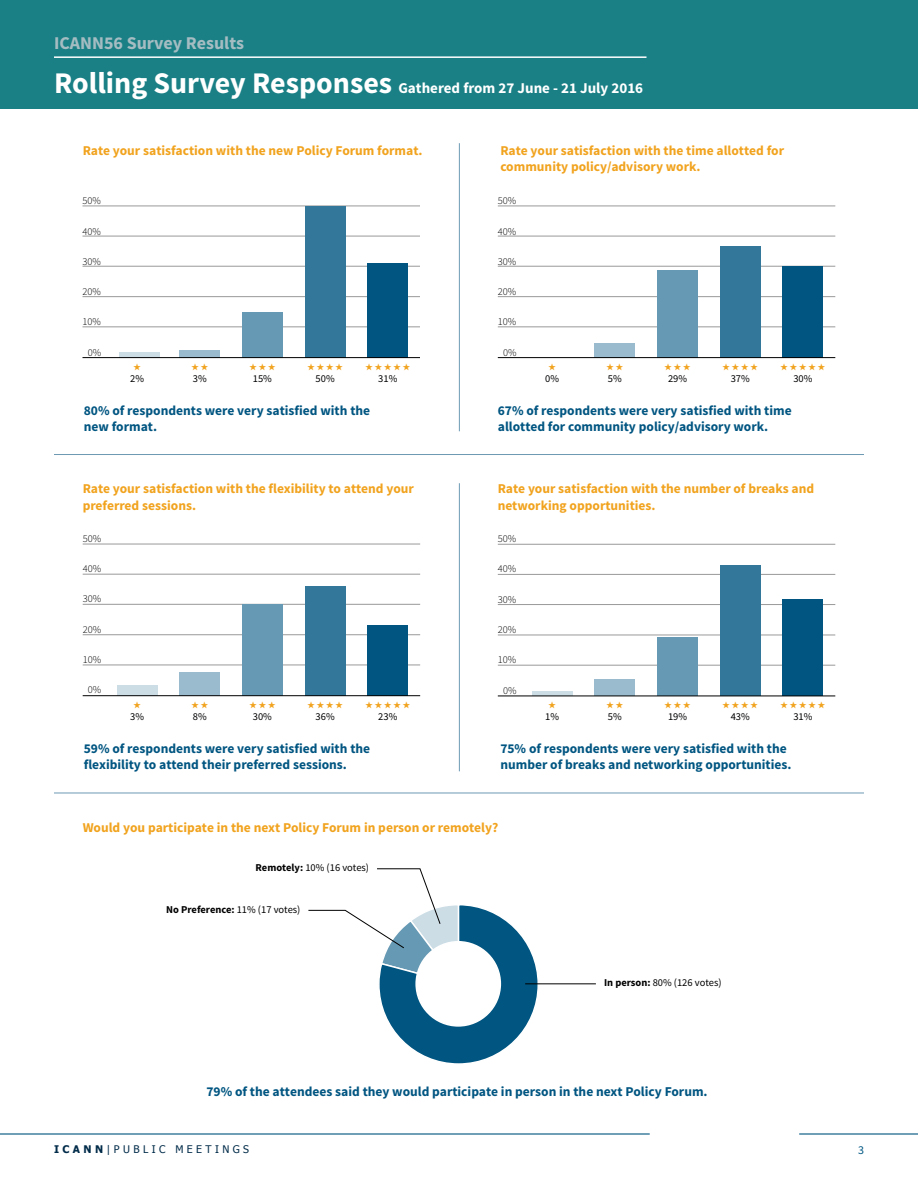
<style>
.page{position:relative;width:918px;height:1188px;background:#fff}
.page>*{position:absolute;margin:0;border:0;box-sizing:border-box;transform-origin:0 0}
.t1{font:700 18px "Source Sans Pro";color:#a5bdc2}
.t2{font:700 15px "Source Sans Pro";color:#fff}
.t3{font:700 13.5px/16.2px "Source Sans Pro";color:#005581}
.t4{font:700 13.5px/16.2px "Source Sans Pro";color:#f1a31e}
.t5{font:12px "Source Sans Pro";color:#005783}
.t6{font:10.5px "Source Sans Pro";color:#000}
.t7{font:300 10.5px "Source Sans Pro";color:#000}
.t8{font:700 10.5px "Source Sans Pro";letter-spacing:-.005em;color:#000}
.t9{font:10.5px "Tahoma";letter-spacing:.325em;color:#002b49}
.s1{font-size:30px}
.s2{font-weight:700}
.s3{font-weight:400}
</style>
<div class="page">
<hr style="left:0;top:1133px;width:650px;height:2px;background:#005581">
<hr style="left:799px;top:1133px;width:119px;height:2px;background:#005581">
<hr style="left:82px;top:266px;width:338px;height:1px;background:#999">
<hr style="left:82px;top:236px;width:338px;height:1px;background:#999">
<hr style="left:82px;top:206px;width:338px;height:1px;background:#999">
<hr style="left:82px;top:327px;width:338px;height:1px;background:#999">
<hr style="left:82px;top:296px;width:338px;height:1px;background:#999">
<div style="left:0;top:0;width:918px;height:109px;background:#1a8086"></div>
<hr style="left:54px;top:56px;width:592px;height:2px;background:#fff">
<div style="left:305px;top:206px;width:41px;height:152px;background:#33779a"></div>
<div style="left:367px;top:264px;width:41px;height:94px;background:#005581"></div>
<div style="left:242px;top:312px;width:41px;height:46px;background:#6699b4"></div>
<div style="left:179px;top:350px;width:41px;height:8px;background:#99bbcd"></div>
<div style="left:119px;top:352px;width:41px;height:6px;background:#ccdde6"></div>
<hr style="left:498px;top:266px;width:337px;height:1px;background:#999">
<hr style="left:498px;top:236px;width:337px;height:1px;background:#999">
<hr style="left:498px;top:206px;width:337px;height:1px;background:#999">
<hr style="left:498px;top:327px;width:337px;height:1px;background:#999">
<hr style="left:498px;top:296px;width:337px;height:1px;background:#999">
<div style="left:783px;top:267px;width:40px;height:91px;background:#005581"></div>
<div style="left:720px;top:246px;width:41px;height:112px;background:#33779a"></div>
<div style="left:657px;top:270px;width:41px;height:88px;background:#6699b4"></div>
<div style="left:594px;top:343px;width:41px;height:15px;background:#99bbcd"></div>
<hr style="left:498px;top:357px;width:337px;height:1px;background:#000">
<hr style="left:83px;top:604px;width:337px;height:1px;background:#999">
<hr style="left:83px;top:574px;width:337px;height:1px;background:#999">
<hr style="left:83px;top:544px;width:337px;height:1px;background:#999">
<hr style="left:83px;top:665px;width:337px;height:1px;background:#999">
<hr style="left:83px;top:634px;width:337px;height:1px;background:#999">
<div style="left:367px;top:625px;width:41px;height:71px;background:#005581"></div>
<div style="left:305px;top:586px;width:41px;height:110px;background:#33779a"></div>
<div style="left:242px;top:604px;width:41px;height:92px;background:#6699b4"></div>
<div style="left:179px;top:672px;width:41px;height:24px;background:#99bbcd"></div>
<div style="left:117px;top:685px;width:40px;height:11px;background:#ccdde6"></div>
<hr style="left:83px;top:695px;width:337px;height:1px;background:#000">
<hr style="left:498px;top:604px;width:337px;height:1px;background:#999">
<hr style="left:498px;top:574px;width:337px;height:1px;background:#999">
<hr style="left:498px;top:544px;width:337px;height:1px;background:#999">
<hr style="left:498px;top:665px;width:337px;height:1px;background:#999">
<hr style="left:498px;top:635px;width:337px;height:1px;background:#999">
<div style="left:783px;top:600px;width:40px;height:96px;background:#005581"></div>
<div style="left:720px;top:565px;width:41px;height:131px;background:#33779a"></div>
<div style="left:657px;top:638px;width:41px;height:58px;background:#6699b4"></div>
<div style="left:594px;top:679px;width:41px;height:17px;background:#99bbcd"></div>
<div style="left:532px;top:691px;width:41px;height:5px;background:#ccdde6"></div>
<hr style="left:498px;top:696px;width:337px;height:1px;background:#000">
<hr style="left:54px;top:454px;width:810px;height:1px;background:#6d9ab4">
<hr style="left:54px;top:793px;width:810px;height:1px;background:#6d9ab4">
<hr style="left:459px;top:143px;width:1px;height:288px;background:#6d9ab4">
<hr style="left:459px;top:483px;width:1px;height:288px;background:#6d9ab4">
<svg style="left:308px;top:868px;width:232px;height:196px"></svg>
<hr style="left:525px;top:983px;width:71px;height:1px;background:#000">
<hr style="left:82px;top:357px;width:338px;height:1px;background:#000">
<h1 class="t1" style="left:54px;top:31px;width:192px">ICANN56 Survey Results</h1>
<p class="t2" style="left:54px;top:78px;width:591px"><span class="s1">Rolling Survey Responses</span> Gathered from 27 June - 21 July 2016</p>
<p class="t4" style="left:83px;top:143px;width:342px">Rate your satisfaction with the new Policy Forum format.</p>
<p class="t4" style="left:500px;top:143px;width:285px">Rate your satisfaction with the time allotted for community policy/advisory work.</p>
<p class="t7" style="left:82px;top:195px;width:20px">50%</p>
<p class="t7" style="left:82px;top:225px;width:20px">40%</p>
<p class="t7" style="left:498px;top:195px;width:20px">50%</p>
<p class="t7" style="left:498px;top:225px;width:20px">40%</p>
<p class="t7" style="left:82px;top:255px;width:20px">30%</p>
<p class="t7" style="left:82px;top:285px;width:20px">20%</p>
<p class="t7" style="left:498px;top:255px;width:20px">30%</p>
<p class="t7" style="left:498px;top:285px;width:20px">20%</p>
<p class="t7" style="left:82px;top:315px;width:20px">10%</p>
<p class="t7" style="left:88px;top:346px;width:15px">0%</p>
<p class="t7" style="left:498px;top:315px;width:20px">10%</p>
<p class="t7" style="left:503px;top:346px;width:15px">0%</p>
<p class="t6" style="left:316px;top:372px;width:21px">50%</p>
<p class="t6" style="left:608px;top:372px;width:15px">5%</p>
<p class="t6" style="left:545px;top:372px;width:15px">0%</p>
<p class="t6" style="left:130px;top:372px;width:15px">2%</p>
<p class="t6" style="left:253px;top:372px;width:21px">15%</p>
<p class="t6" style="left:378px;top:372px;width:21px">31%</p>
<p class="t6" style="left:193px;top:372px;width:15px">3%</p>
<p class="t6" style="left:668px;top:372px;width:21px">29%</p>
<p class="t6" style="left:793px;top:372px;width:21px">30%</p>
<p class="t6" style="left:731px;top:372px;width:21px">37%</p>
<p class="t3" style="left:84px;top:403px;width:288px">80% of respondents were very satisfied with the new format.</p>
<p class="t3" style="left:498px;top:403px;width:295px">67% of respondents were very satisfied with time allotted for community policy/advisory work.</p>
<p class="t4" style="left:83px;top:481px;width:333px">Rate your satisfaction with the flexibility to attend your preferred sessions.</p>
<p class="t4" style="left:498px;top:481px;width:318px">Rate your satisfaction with the number of breaks and networking opportunities.</p>
<p class="t7" style="left:83px;top:532px;width:20px">50%</p>
<p class="t7" style="left:83px;top:562px;width:20px">40%</p>
<p class="t7" style="left:498px;top:532px;width:20px">50%</p>
<p class="t7" style="left:498px;top:563px;width:20px">40%</p>
<p class="t7" style="left:83px;top:593px;width:20px">30%</p>
<p class="t7" style="left:83px;top:623px;width:20px">20%</p>
<p class="t7" style="left:498px;top:593px;width:20px">30%</p>
<p class="t7" style="left:498px;top:623px;width:20px">20%</p>
<p class="t7" style="left:83px;top:653px;width:20px">10%</p>
<p class="t7" style="left:88px;top:684px;width:15px">0%</p>
<p class="t7" style="left:498px;top:653px;width:20px">10%</p>
<p class="t7" style="left:503px;top:684px;width:15px">0%</p>
<p class="t6" style="left:130px;top:710px;width:15px">3%</p>
<p class="t6" style="left:193px;top:710px;width:15px">8%</p>
<p class="t6" style="left:253px;top:710px;width:21px">30%</p>
<p class="t6" style="left:378px;top:710px;width:21px">23%</p>
<p class="t6" style="left:316px;top:710px;width:21px">36%</p>
<p class="t6" style="left:608px;top:710px;width:15px">5%</p>
<p class="t6" style="left:545px;top:710px;width:15px">1%</p>
<p class="t6" style="left:668px;top:710px;width:21px">19%</p>
<p class="t6" style="left:793px;top:710px;width:21px">31%</p>
<p class="t6" style="left:731px;top:710px;width:21px">43%</p>
<p class="t3" style="left:84px;top:741px;width:288px">59% of respondents were very satisfied with the flexibility to attend their preferred sessions.</p>
<p class="t3" style="left:500px;top:741px;width:293px">75% of respondents were very satisfied with the number of breaks and networking opportunities.</p>
<p class="t4" style="left:83px;top:820px;width:417px">Would you participate in the next Policy Forum in person or remotely?</p>
<p class="t6" style="left:256px;top:861px;width:115px"><span class="s2">Remotely:</span> 10% (16 votes)</p>
<p class="t8" style="left:166px;top:903px;width:136px">No Preference: <span class="s3">11% (17 votes)</span></p>
<p class="t6" style="left:604px;top:976px;width:119px"><span class="s2">In person:</span> 80% (126 votes)</p>
<p class="t3" style="left:206px;top:1084px;width:503px">79% of the attendees said they would participate in person in the next Policy Forum.</p>
<p class="t9" style="left:54px;top:1142px;width:197px"><span class="s2">ICANN</span>|PUBLIC MEETINGS</p>
<p class="t5" style="left:858px;top:1142px;width:7px">3</p>
</div>
